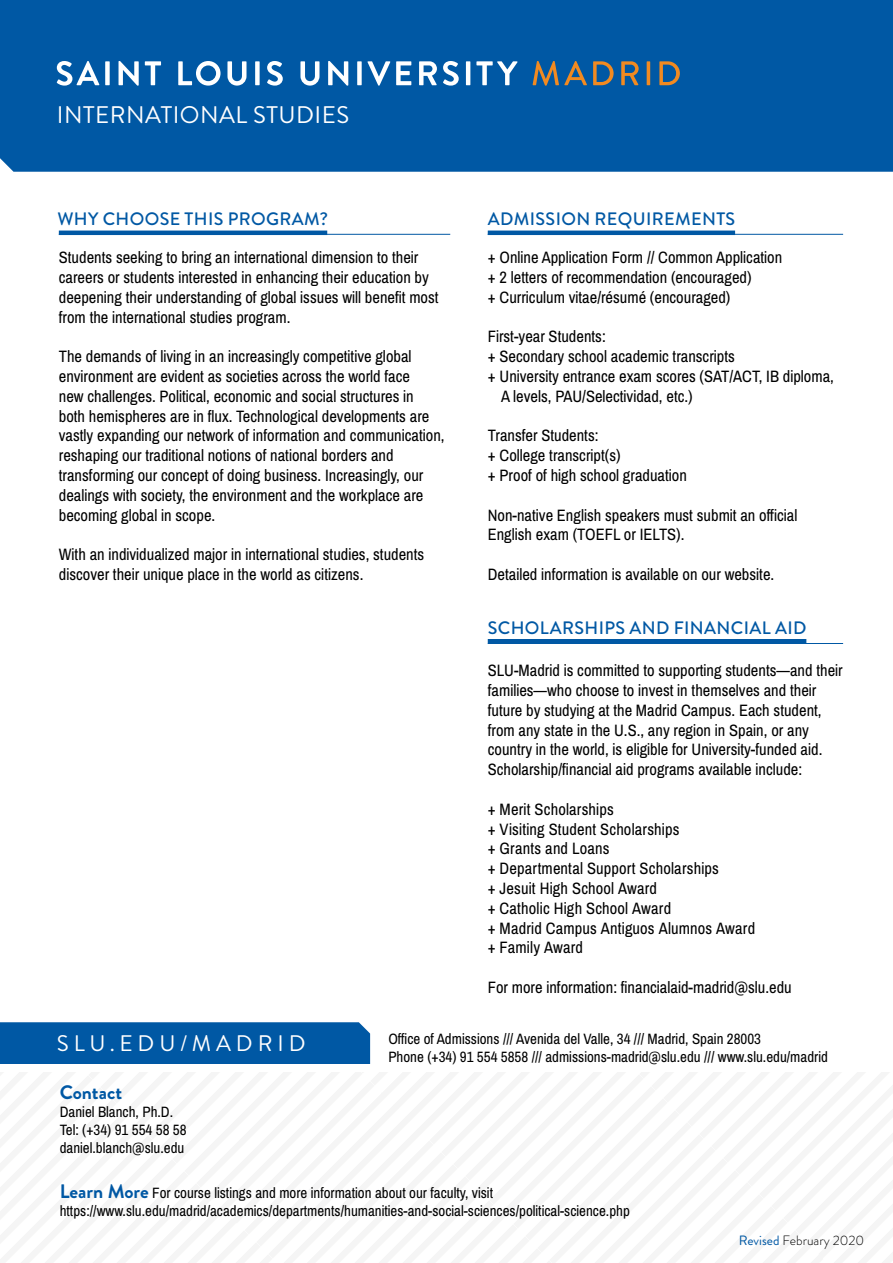
<style>
.page{position:relative;width:893px;height:1263px;background:#fff}
.page>*{position:absolute;margin:0;border:0;box-sizing:border-box;transform-origin:0 0}
.t1{font:24px "Brandon Grotesque";letter-spacing:.02em;color:#fff}
.t2{font:22.5px "Brandon Grotesque";letter-spacing:.22em;color:#fff}
.t3{font:700 19.5px "Brandon Grotesque";color:#0058a4}
.t4{font:500 18px "Brandon Grotesque";letter-spacing:.02em;color:#0058a4}
.t5{font:16.5px/19.8px "Archivo Narrow";color:#000}
.t6{font:16.5px/19.8px "Archivo Narrow";color:#000101}
.t7{font:15px/18px "Archivo Narrow";color:#000}
.t8{font:300 13.5px "Brandon Grotesque";color:#000}
.s1{font-family:"Brandon Grotesque";font-weight:700;font-size:19.5px;color:#0058a4}
.s2{font-weight:400;color:#0058a4}
</style>
<div class="page">
<hr style="left:59px;top:231px;width:268px;height:4px;background:#0058a4">
<hr style="left:59px;top:234px;width:391px;height:1px;background:#0058a4">
<hr style="left:488px;top:231px;width:247px;height:4px;background:#0058a4">
<hr style="left:488px;top:234px;width:355px;height:1px;background:#0058a4">
<hr style="left:488px;top:639px;width:318px;height:4px;background:#0058a4">
<hr style="left:488px;top:643px;width:355px;height:1px;background:#0058a4">
<div style="left:0;top:0;width:893px;height:172px;background:#0058a4"></div>
<div style="left:0;top:1022px;width:370px;height:42px;background:#0058a4"></div>
<svg style="left:57px;top:61px;width:42px;height:25px"></svg>
<div style="left:105px;top:61px;width:5px;height:24px;background:#fff"></div>
<svg style="left:119px;top:61px;width:20px;height:25px"></svg>
<svg style="left:145px;top:61px;width:16px;height:24px"></svg>
<svg style="left:178px;top:61px;width:43px;height:25px"></svg>
<svg style="left:227px;top:61px;width:19px;height:25px"></svg>
<div style="left:255px;top:61px;width:5px;height:24px;background:#fff"></div>
<svg style="left:267px;top:61px;width:16px;height:25px"></svg>
<svg style="left:300px;top:61px;width:19px;height:25px"></svg>
<svg style="left:328px;top:61px;width:20px;height:25px"></svg>
<div style="left:357px;top:61px;width:5px;height:24px;background:#fff"></div>
<svg style="left:367px;top:61px;width:23px;height:25px"></svg>
<svg style="left:396px;top:61px;width:15px;height:24px"></svg>
<svg style="left:419px;top:61px;width:18px;height:24px"></svg>
<svg style="left:443px;top:61px;width:16px;height:25px"></svg>
<hr style="left:466px;top:61px;width:4px;height:24px;background:#fff">
<svg style="left:476px;top:61px;width:42px;height:24px"></svg>
<svg style="left:533px;top:61px;width:54px;height:25px"></svg>
<svg style="left:593px;top:61px;width:21px;height:24px"></svg>
<svg style="left:621px;top:61px;width:18px;height:24px"></svg>
<hr style="left:647px;top:61px;width:3px;height:24px;background:#f18a21">
<svg style="left:659px;top:61px;width:21px;height:24px"></svg>
<h1 class="t1" style="left:57px;top:99px;width:294px">INTERNATIONAL STUDIES</h1>
<p class="t4" style="left:57px;top:206px;width:272px">WHY CHOOSE THIS PROGRAM?</p>
<p class="t6" style="left:59px;top:248px;width:381px">Students seeking to bring an international dimension to their careers or students interested in enhancing their education by deepening their understanding of global issues will benefit most from the international studies program.</p>
<p class="t6" style="left:59px;top:347px;width:387px">The demands of living in an increasingly competitive global environment are evident as societies across the world face<br>new challenges. Political, economic and social structures in<br>both hemispheres are in flux. Technological developments are vastly expanding our network of information and communication, reshaping our traditional notions of national borders and transforming our concept of doing business. Increasingly, our dealings with society, the environment and the workplace are becoming global in scope.</p>
<p class="t6" style="left:59px;top:545px;width:367px">With an individualized major in international studies, students discover their unique place in the world as citizens.</p>
<p class="t4" style="left:488px;top:206px;width:249px">ADMISSION REQUIREMENTS</p>
<p class="t5" style="left:488px;top:248px;width:296px">+ Online Application Form // Common Application + 2 letters of recommendation (encouraged)<br>+ Curriculum vitae/résumé (encouraged)</p>
<p class="t5" style="left:488px;top:327px;width:120px">First-year Students:</p>
<p class="t5" style="left:488px;top:347px;width:249px">+ Secondary school academic transcripts</p>
<p class="t5" style="left:488px;top:367px;width:348px">+ University entrance exam scores (SAT/ACT, IB diploma,</p>
<p class="t5" style="left:501px;top:386px;width:193px">A levels, PAU/Selectividad, etc.)</p>
<p class="t5" style="left:488px;top:426px;width:201px">Transfer Students:<br>+ College transcript(s)<br>+ Proof of high school graduation</p>
<p class="t5" style="left:488px;top:505px;width:311px">Non-native English speakers must submit an official<br>English exam (TOEFL or IELTS).</p>
<p class="t5" style="left:488px;top:565px;width:288px">Detailed information is available on our website.</p>
<p class="t4" style="left:488px;top:615px;width:320px">SCHOLARSHIPS AND FINANCIAL AID</p>
<p class="t5" style="left:488px;top:661px;width:356px">SLU-Madrid is committed to supporting students—and their families—who choose to invest in themselves and their future by studying at the Madrid Campus. Each student, from any state in the U.S., any region in Spain, or any country in the world, is eligible for University-funded aid.<br>Scholarship/financial aid programs available include:</p>
<p class="t5" style="left:488px;top:799px;width:269px">+ Merit Scholarships<br>+ Visiting Student Scholarships<br>+ Grants and Loans<br>+ Departmental Support Scholarships<br>+ Jesuit High School Award<br>+ Catholic High School Award<br>+ Madrid Campus Antiguos Alumnos Award + Family Award</p>
<p class="t5" style="left:488px;top:978px;width:305px">For more information: financialaid-madrid@slu.edu</p>
<p class="t7" style="left:388px;top:1030px;width:441px">Office of Admissions /// Avenida del Valle, 34 /// Madrid, Spain 28003<br>Phone (+34) 91 554 5858 /// admissions-madrid@slu.edu /// www.slu.edu/madrid</p>
<h2 class="t2" style="left:57px;top:1027px;width:250px">SLU.EDU/MADRID</h2>
<p class="t3" style="left:60px;top:1079px;width:64px">Contact</p>
<p class="t7" style="left:60px;top:1103px;width:128px">Daniel Blanch, Ph.D.<br>Tel: (+34) 91 554 58 58 daniel.blanch@slu.edu</p>
<p class="t7" style="left:60px;top:1184px;width:572px"><span class="s1">Learn More</span> For course listings and more information about our faculty, visit https://www.slu.edu/madrid/academics/departments/humanities-and-social-sciences/political-science.php</p>
<p class="t8" style="left:739px;top:1231px;width:127px"><span class="s2">Revised</span> February 2020</p>
</div>
